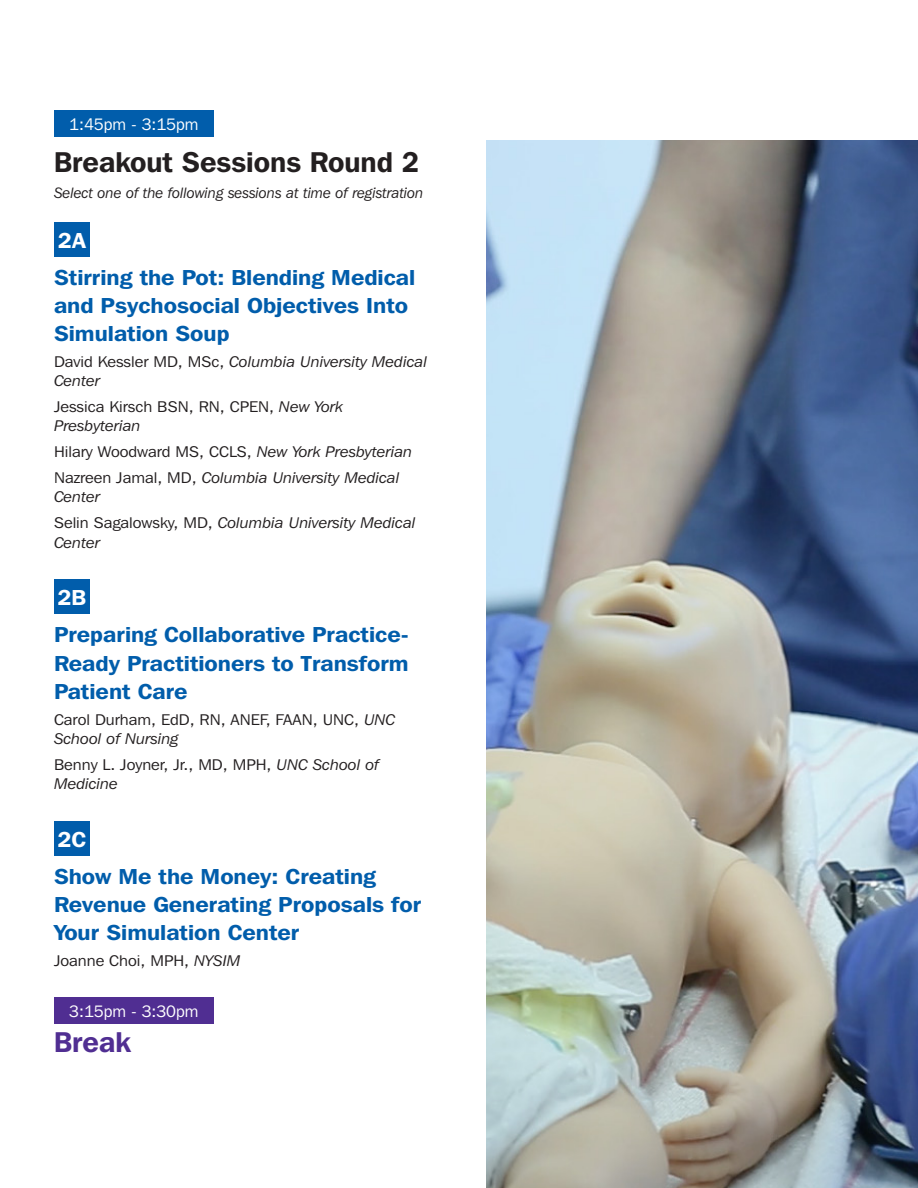
<style>
.page{position:relative;width:918px;height:1188px;background:#fff}
.page>*{position:absolute;margin:0;border:0;box-sizing:border-box;transform-origin:0 0}
.time{font:600 28.5px "Franklin Gothic IT Cby BT";color:#231f20}
.time-2{font:600 28.5px "Franklin Gothic IT Cby BT";color:#502e92}
.indent{font:600 21.6px/28.2px "Franklin Gothic IT Cby BT";color:#015dab;scale:1.07 1}
.t1{font:600 21.6px "Franklin Gothic IT Cby BT";color:#fff;scale:1.07 1}
.t2{font:16.5px "Franklin Gothic IT Cby BT";color:#fff}
.indent-2{font:15.45px/19.2px "Franklin Gothic IT Cby BT";color:#231f20;scale:1.07 1}
.indent-3{font:italic 15.45px/19.2px "Franklin Gothic IT Cby BT";color:#231f20;scale:1.07 1}
.indent-4{font:italic 15px "Franklin Gothic IT Cby BT";color:#231f20}
.s1{font-style:normal}
.s2{font-style:italic}
</style>
<div class="page">
<img style="left:486px;top:140px;width:432px;height:1048px">
<div style="left:54px;top:110px;width:160px;height:27px;background:#015dab"></div>
<div style="left:54px;top:222px;width:36px;height:34px;background:#015dab"></div>
<div style="left:54px;top:579px;width:36px;height:35px;background:#015dab"></div>
<div style="left:54px;top:821px;width:36px;height:35px;background:#015dab"></div>
<div style="left:54px;top:997px;width:160px;height:27px;background:#502e92"></div>
<p class="t2" style="left:69px;top:114px;width:131px">1:45pm - 3:15pm</p>
<p class="time" style="left:54px;top:144px;width:367px">Breakout Sessions Round 2</p>
<p class="indent-4" style="left:54px;top:183px;width:371px">Select one of the following sessions at time of registration</p>
<p class="t1" style="left:58px;top:227px;width:28px">2A</p>
<p class="indent" style="left:54px;top:262px;width:339px">Stirring the Pot: Blending Medical and Psychosocial Objectives Into<br>Simulation Soup</p>
<p class="indent-3" style="left:54px;top:352px;width:350px"><span class="s1">David Kessler MD, MSc,</span> Columbia University Medical<br>Center</p>
<p class="indent-2" style="left:54px;top:397px;width:271px">Jessica Kirsch BSN, RN, CPEN, <span class="s2">New York<br>Presbyterian</span></p>
<p class="indent-2" style="left:54px;top:442px;width:336px">Hilary Woodward MS, CCLS, <span class="s2">New York Presbyterian</span></p>
<p class="indent-3" style="left:54px;top:468px;width:324px"><span class="s1">Nazreen Jamal, MD,</span> Columbia University Medical<br>Center</p>
<p class="indent-3" style="left:54px;top:513px;width:339px"><span class="s1">Selin Sagalowsky, MD,</span> Columbia University Medical<br>Center</p>
<p class="t1" style="left:58px;top:584px;width:28px">2B</p>
<p class="indent" style="left:54px;top:620px;width:333px;text-align:justify">Preparing Collaborative Practice-Ready Practitioners to Transform Patient Care</p>
<p class="indent-2" style="left:54px;top:709px;width:320px">Carol Durham, EdD, RN, ANEF, FAAN, UNC, <span class="s2">UNC<br>School of Nursing</span></p>
<p class="indent-2" style="left:54px;top:755px;width:305px">Benny L. Joyner, Jr., MD, MPH, <span class="s2">UNC School of<br>Medicine</span></p>
<p class="t1" style="left:58px;top:826px;width:28px">2C</p>
<p class="indent" style="left:54px;top:862px;width:345px">Show Me the Money: Creating<br>Revenue Generating Proposals for<br>Your Simulation Center</p>
<p class="indent-2" style="left:54px;top:951px;width:176px">Joanne Choi, MPH, <span class="s2">NYSIM</span></p>
<p class="t2" style="left:69px;top:1001px;width:131px">3:15pm - 3:30pm</p>
<p class="time-2" style="left:54px;top:1024px;width:79px">Break</p>
</div>
